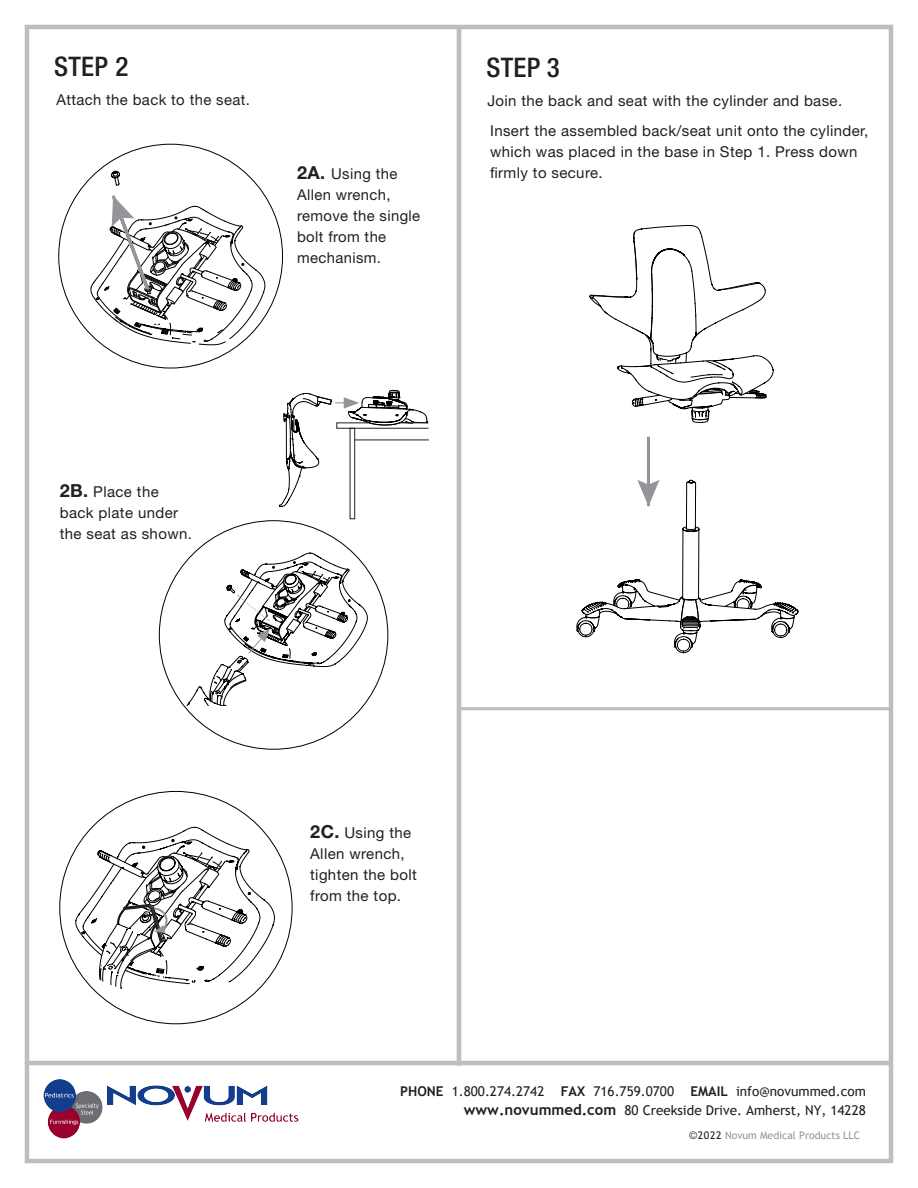
<style>
.page{position:relative;width:918px;height:1188px;background:#fff}
.page>*{position:absolute;margin:0;border:0;box-sizing:border-box;transform-origin:0 0}
.t1{font:500 condensed 27px "Helvetica Neue LT Std";letter-spacing:.01em;color:#231f20}
.t2{font:15px/21px "Helvetica Neue LT Std";letter-spacing:.025em;color:#231f20}
.t3{font:13.5px/18.9px "Trebuchet MS";color:#231f20;text-align:right}
.t4{font:10.5px "Trebuchet MS";color:#939598}
.s1{font-weight:700;font-size:18px}
.s2{font-weight:700}
.s3{font-weight:700;font-size:15px}
.s4{font-family:"Helvetica Neue LT Std";font-weight:300;font-stretch:condensed;color:#231f20}
.s5{color:#231f20}
</style>
<div class="page">
<div style="left:25px;top:25px;width:868px;height:1138px;background:#fff;border:4px solid #bcbec0"></div>
<hr style="left:25px;top:1061px;width:864px;height:4px;background:#bcbec0">
<hr style="left:457px;top:27px;width:4px;height:1039px;background:#bcbec0">
<hr style="left:647px;top:437px;width:3px;height:69px;background:#939598">
<hr style="left:334px;top:528px;width:95px;height:1px;background:#000">
<hr style="left:264px;top:377px;width:75px;height:1px;background:#000">
<hr style="left:476px;top:377px;width:1px;height:155px;background:#000">
<hr style="left:264px;top:377px;width:1px;height:155px;background:#000">
<div style="left:350px;top:428px;width:5px;height:91px;border:1px solid #231f20"></div>
<svg style="left:279px;top:389px;width:150px;height:118px"></svg>
<hr style="left:202px;top:819px;width:202px;height:1px;background:#000">
<hr style="left:202px;top:540px;width:202px;height:1px;background:#000">
<hr style="left:182px;top:1021px;width:152px;height:1px;background:#000">
<hr style="left:182px;top:649px;width:1px;height:57px;background:#000">
<hr style="left:467px;top:649px;width:1px;height:57px;background:#000">
<svg style="left:183px;top:540px;width:185px;height:166px"></svg>
<svg style="left:90px;top:168px;width:175px;height:177px"></svg>
<hr style="left:554px;top:821px;width:259px;height:1px;background:#000">
<hr style="left:554px;top:430px;width:1px;height:229px;background:#000">
<hr style="left:917px;top:430px;width:1px;height:229px;background:#000">
<hr style="left:554px;top:430px;width:259px;height:1px;background:#000">
<svg style="left:576px;top:479px;width:223px;height:175px"></svg>
<hr style="left:575px;top:726px;width:210px;height:1px;background:#000">
<hr style="left:575px;top:208px;width:210px;height:1px;background:#000">
<svg style="left:589px;top:225px;width:185px;height:198px"></svg>
<hr style="left:461px;top:707px;width:430px;height:3px;background:#bcbec0">
<hr style="left:72px;top:1187px;width:212px;height:1px;background:#000">
<hr style="left:72px;top:815px;width:1px;height:173px;background:#000">
<hr style="left:465px;top:815px;width:1px;height:173px;background:#000">
<hr style="left:72px;top:815px;width:212px;height:1px;background:#000">
<svg style="left:72px;top:827px;width:203px;height:161px"></svg>
<img style="left:43px;top:1079px;width:256px;height:60px">
<h1 class="t1" style="left:54px;top:50px;width:76px">STEP 2</h1>
<p class="t2" style="left:56px;top:88px;width:195px">Attach the back to the seat.</p>
<p class="t2" style="left:297px;top:162px;width:125px"><span class="s1">2A.</span> Using the<br>Allen wrench, remove the single bolt from the mechanism.</p>
<h1 class="t1" style="left:486px;top:52px;width:75px">STEP 3</h1>
<p class="t2" style="left:487px;top:90px;width:356px">Join the back and seat with the cylinder and base.</p>
<p class="t2" style="left:490px;top:120px;width:380px">Insert the assembled back/seat unit onto the cylinder, which was placed in the base in Step 1. Press down firmly to secure.</p>
<p class="t2" style="left:60px;top:481px;width:134px"><span class="s1">2B.</span> Place the back plate under the seat as shown.</p>
<p class="t2" style="left:310px;top:822px;width:108px"><span class="s1">2C.</span> Using the<br>Allen wrench, tighten the bolt from the top.</p>
<p class="t3" style="left:400px;top:1082px;width:467px"><span class="s2">PHONE</span> 1.800.274.2742 <span class="s2">FAX</span> 716.759.0700 <span class="s2">EMAIL</span> info@novummed.com <span class="s3">www.novummed.com</span> 80 Creekside Drive. Amherst, NY, 14228</p>
<p class="t4" style="left:689px;top:1129px;width:172px"><span class="s4">©</span><span class="s5">2022</span> Novum Medical Products LLC</p>
</div>
